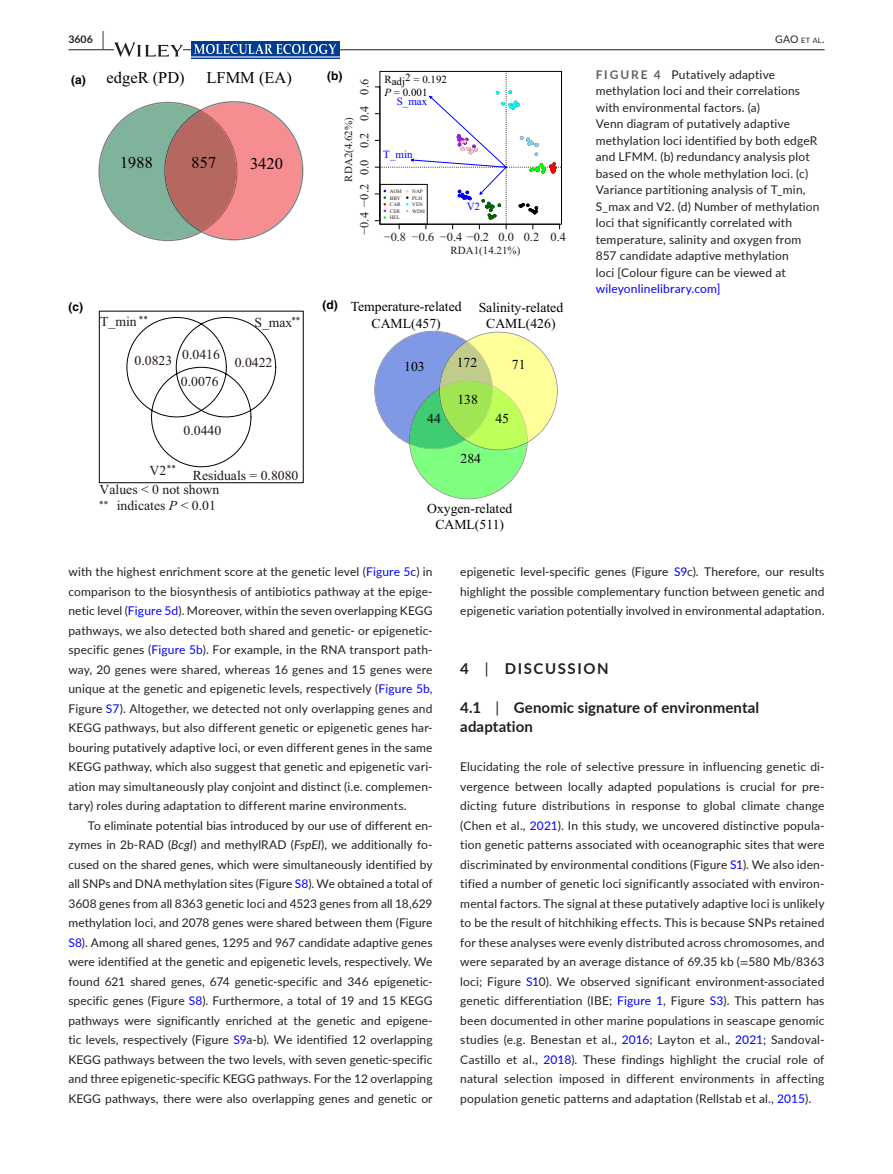
<style>
.page{position:relative;width:893px;height:1174px;background:#fff}
.page>*{position:absolute;margin:0;border:0;box-sizing:border-box;transform-origin:0 0}
.t1{font:16.5px "Times New Roman";color:#000}
.t2{font:700 15px/19.5px "Lato";letter-spacing:.01em;color:#231f20}
.t3{font:700 15px "Lato";letter-spacing:.11em;color:#231f20}
.t4{font:13.65px/16.5px "Times New Roman";color:#000;text-align:center}
.t5{font:13.65px/27px "Times New Roman";color:#231815}
.t6{font:12.3px "Times New Roman";color:#231815}
.t7{font:12px/19.5px "Lato";letter-spacing:.015em;color:#231f20;text-align:justify}
.t8{font:12px "Lato";letter-spacing:.015em;color:#00f}
.t9{font:700 12px "Helvetica";color:#000}
.t10{font:10.95px "Times New Roman";color:#231815}
.t11{font:10.95px/13.2px "Times New Roman";color:#000}
.t12{font:10.95px "Times New Roman";color:#00f}
.t13{font:10.5px "Lato";color:#231f20}
.t14{font:700 10.5px "Lato";color:#231f20}
.t15{font:9px "Times New Roman";color:#000}
.t16{font:5.25px/6.6px "Times New Roman";color:#231815}
.s1{font-size:19.5px}
.s2{font-size:7.35px}
.s3{font-style:italic}
.s4{font-weight:700;color:#636366}
.s5{color:#00f}
.s6{font-weight:400}
.s7{font-family:"STIX"}
</style>
<div class="page">
<hr style="left:68px;top:49px;width:756px;height:1px;background:#231f20">
<svg style="left:114px;top:42px;width:69px;height:15px"></svg>
<svg style="left:191px;top:41px;width:148px;height:15px"></svg>
<img style="left:194px;top:45px;width:142px;height:8px">
<hr style="left:191px;top:56px;width:148px;height:2px;background:#96a6d0">
<svg style="left:374px;top:331px;width:184px;height:168px"></svg>
<svg style="left:375px;top:71px;width:186px;height:158px"></svg>
<svg style="left:99px;top:310px;width:205px;height:173px"></svg>
<svg style="left:98px;top:101px;width:205px;height:140px"></svg>
<p class="t14" style="left:68px;top:31px;width:37px">3606 <span class="s1">|</span></p>
<p class="t13" style="left:775px;top:31px;width:51px">GAO <span class="s2">et al</span>.</p>
<h1 class="t1" style="left:107px;top:67px;width:80px">edgeR (PD)</h1>
<h1 class="t1" style="left:206px;top:66px;width:87px">LFMM (EA)</h1>
<p class="t9" style="left:71px;top:73px;width:16px">(a)</p>
<p class="t9" style="left:327px;top:69px;width:17px">(b)</p>
<p class="t6" style="left:356px;top:235px;width:157px;rotate:-90deg">−0.4 −0.2 0.0 0.2 0.4 0.6</p>
<p class="t10" style="left:341px;top:182px;width:66px;rotate:-90deg">RDA2(4.62%)</p>
<h1 class="t1" style="left:120px;top:151px;width:34px;rotate:-1deg">1988</h1>
<h1 class="t1" style="left:250px;top:152px;width:34px">3420</h1>
<p class="t11" style="left:384px;top:73px;width:64px">Radj2 = 0.192<br><span class="s3">P</span> = 0.001</p>
<p class="t12" style="left:397px;top:94px;width:32px">S_max</p>
<p class="t12" style="left:383px;top:147px;width:31px">T_min</p>
<p class="t16" style="left:390px;top:188px;width:14px">AOM<br>BBY<br>CAR<br>CER<br>HEL</p>
<p class="t16" style="left:412px;top:188px;width:14px">NAP<br>PLH<br>VEN<br>WDH</p>
<p class="t12" style="left:467px;top:199px;width:15px">V2</p>
<p class="t6" style="left:384px;top:229px;width:184px">−0.8 −0.6 −0.4 −0.2 0.0 0.2 0.4</p>
<p class="t10" style="left:451px;top:243px;width:71px">RDA1(14.21%)</p>
<p class="t9" style="left:68px;top:299px;width:16px">(c)</p>
<p class="t9" style="left:323px;top:297px;width:17px">(d)</p>
<p class="t15" style="left:139px;top:313px;width:10px">**</p>
<p class="t15" style="left:291px;top:313px;width:10px">**</p>
<p class="t5" style="left:100px;top:308px;width:38px">T_min</p>
<p class="t5" style="left:254px;top:309px;width:40px">S_max</p>
<p class="t5" style="left:181px;top:341px;width:41px">0.0416<br>0.0076</p>
<p class="t5" style="left:135px;top:346px;width:39px">0.0823</p>
<p class="t5" style="left:235px;top:349px;width:39px">0.0422</p>
<p class="t5" style="left:184px;top:416px;width:39px">0.0440</p>
<p class="t15" style="left:167px;top:462px;width:10px">**</p>
<p class="t5" style="left:149px;top:457px;width:18px">V2</p>
<p class="t5" style="left:100px;top:468px;width:200px;line-height:13.8px;text-indent:93px">Residuals = 0.8080<br>Values &lt; 0 not shown</p>
<p class="t5" style="left:117px;top:492px;width:101px">indicates <span class="s3">P</span> &lt; 0.01</p>
<p class="t15" style="left:99px;top:498px;width:10px">**</p>
<p class="t4" style="left:351px;top:298px;width:112px">Temperature-related<br>CAML(457)</p>
<p class="t4" style="left:479px;top:299px;width:86px">Salinity-related<br>CAML(426)</p>
<p class="t4" style="left:404px;top:358px;width:22px">103</p>
<p class="t4" style="left:457px;top:354px;width:22px">172</p>
<p class="t4" style="left:512px;top:356px;width:15px">71</p>
<p class="t4" style="left:427px;top:410px;width:15px">44</p>
<p class="t4" style="left:457px;top:391px;width:22px">138</p>
<p class="t4" style="left:460px;top:450px;width:22px">284</p>
<p class="t4" style="left:495px;top:409px;width:15px">45</p>
<p class="t4" style="left:427px;top:500px;width:87px">Oxygen-related<br>CAML(511)</p>
<p class="t7" style="left:596px;top:66px;width:225px;line-height:16.5px;text-align:left"><span class="s4">FIGURE 4</span> Putatively adaptive methylation loci and their correlations with environmental factors. (a)<br>Venn diagram of putatively adaptive methylation loci identified by both edgeR and LFMM. (b) redundancy analysis plot based on the whole methylation loci. (c)<br>Variance partitioning analysis of T_min, S_max and V2. (d) Number of methylation loci that significantly correlated with temperature, salinity and oxygen from 857 candidate adaptive methylation<br>loci [Colour figure can be viewed at</p>
<p class="t8" style="left:596px;top:280px;width:126px">wileyonlinelibrary.com]</p>
<p class="t7" style="left:68px;top:561px;width:366px">with the highest enrichment score at the genetic level (<span class="s5">Figure 5c</span>) in comparison to the biosynthesis of antibiotics pathway at the epige&shy;netic level (<span class="s5">Figure 5d</span>). Moreover, within the seven overlapping KEGG pathways, we also detected both shared and genetic- or epigenetic&shy;specific genes (<span class="s5">Figure 5b</span>). For example, in the RNA transport path&shy;way, 20 genes were shared, whereas 16 genes and 15 genes were unique at the genetic and epigenetic levels, respectively (<span class="s5">Figure 5b</span>, Figure <span class="s5">S7</span>). Altogether, we detected not only overlapping genes and KEGG pathways, but also different genetic or epigenetic genes har&shy;bouring putatively adaptive loci, or even different genes in the same KEGG pathway, which also suggest that genetic and epigenetic vari&shy;ation may simultaneously play conjoint and distinct (i.e. complemen&shy;tary) roles during adaptation to different marine environments.</p>
<p class="t7" style="left:68px;top:815px;width:366px;text-indent:20px">To eliminate potential bias introduced by our use of different en&shy;zymes in 2b-RAD (<span class="s3">BcgI</span>) and methylRAD (<span class="s3">FspEI</span>), we additionally fo&shy;cused on the shared genes, which were simultaneously identified by all SNPs and DNA methylation sites (Figure <span class="s5">S8</span>). We obtained a total of 3608 genes from all 8363 genetic loci and 4523 genes from all 18,629 methylation loci, and 2078 genes were shared between them (Figure <span class="s5">S8</span>). Among all shared genes, 1295 and 967 candidate adaptive genes were identified at the genetic and epigenetic levels, respectively. We found 621 shared genes, 674 genetic-specific and 346 epigenetic&shy;specific genes (Figure <span class="s5">S8</span>). Furthermore, a total of 19 and 15 KEGG pathways were significantly enriched at the genetic and epigene&shy;tic levels, respectively (Figure <span class="s5">S9</span>a-b). We identified 12 overlapping KEGG pathways between the two levels, with seven genetic-specific and three epigenetic-specific KEGG pathways. For the 12 overlapping KEGG pathways, there were also overlapping genes and genetic or</p>
<p class="t7" style="left:460px;top:561px;width:366px">epigenetic level-specific genes (Figure <span class="s5">S9</span>c). Therefore, our results highlight the possible complementary function between genetic and epigenetic variation potentially involved in environmental adaptation.</p>
<p class="t3" style="left:460px;top:657px;width:150px">4 <span class="s6">|</span> DISCUSSION</p>
<p class="t2" style="left:460px;top:697px;width:301px">4.1 <span class="s6">|</span> Genomic signature of environmental adaptation</p>
<p class="t7" style="left:460px;top:756px;width:366px">Elucidating the role of selective pressure in influencing genetic di&shy;vergence between locally adapted populations is crucial for pre&shy;dicting future distributions in response to global climate change (Chen et al., <span class="s5">2021</span>). In this study, we uncovered distinctive popula&shy;tion genetic patterns associated with oceanographic sites that were discriminated by environmental conditions (Figure <span class="s5">S1</span>). We also iden&shy;tified a number of genetic loci significantly associated with environ&shy;mental factors. The signal at these putatively adaptive loci is unlikely to be the result of hitchhiking effects. This is because SNPs retained for these analyses were evenly distributed across chromosomes, and were separated by an average distance of 69.35 kb (<span class="s7">=</span>580 Mb/8363 loci; Figure <span class="s5">S1</span>0). We observed significant environment-associated genetic differentiation (IBE; <span class="s5">Figure 1</span>, Figure <span class="s5">S3</span>). This pattern has been documented in other marine populations in seascape genomic studies (e.g. Benestan et al., <span class="s5">2016</span>; Layton et al., <span class="s5">2021</span>; Sandoval-Castillo et al., <span class="s5">2018</span>). These findings highlight the crucial role of natural selection imposed in different environments in affecting population genetic patterns and adaptation (Rellstab et al., <span class="s5">2015</span>).</p>
</div>
